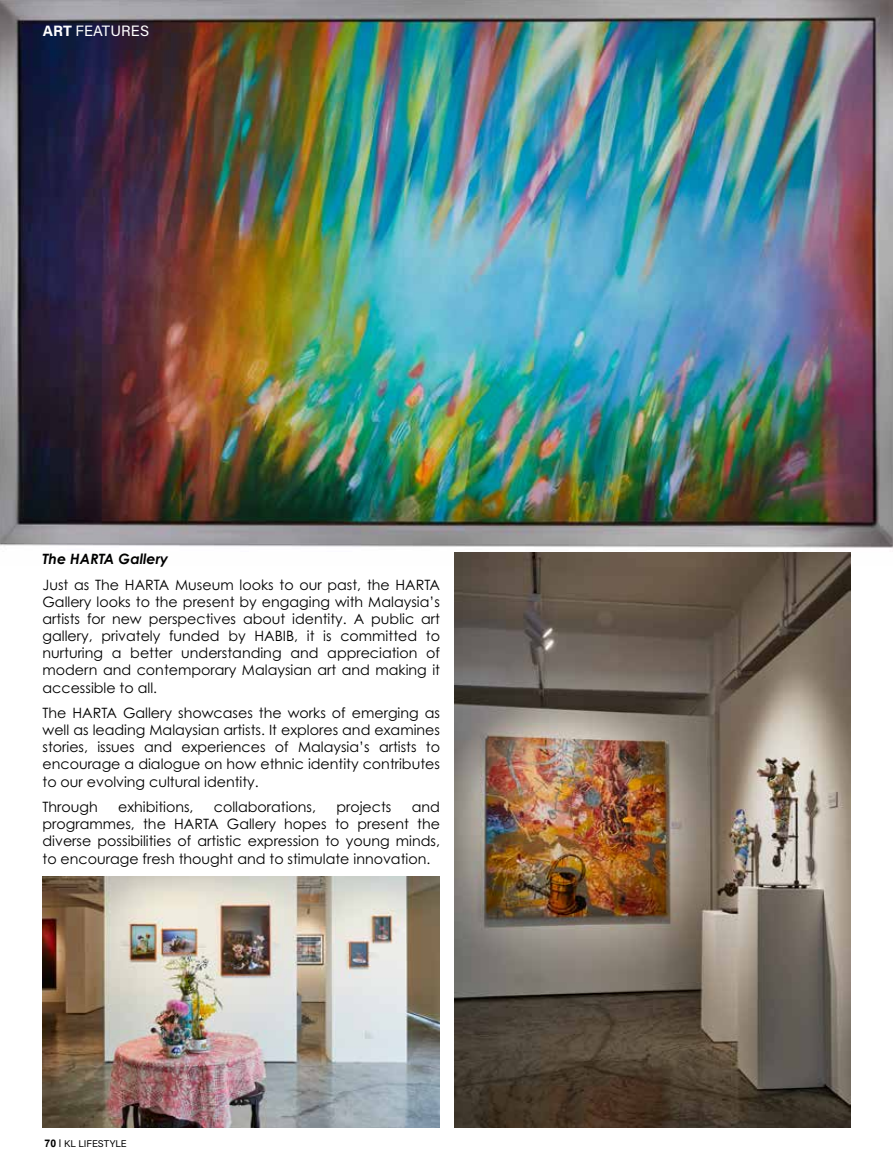
<style>
.page{position:relative;width:893px;height:1170px;background:#fff}
.page>*{position:absolute;margin:0;border:0;box-sizing:border-box;transform-origin:0 0}
.t1{font:15px "Acumin Variable Concept";letter-spacing:.005em;color:#fff}
.t2{font:14.25px/17.1px "Century Gothic Pro";color:#000;text-align:justify}
.t3{font:italic 700 14.25px "Century Gothic Pro";color:#000}
.t4{font:9.75px "Acumin Variable Concept";color:#000}
.s1{font-family:"Arial";font-weight:700;font-size:10.5px}
.s2{font-size:10.5px}
</style>
<div class="page">
<img style="left:0;top:0;width:893px;height:565px">
<img style="left:454px;top:552px;width:396px;height:575px">
<img style="left:43px;top:876px;width:397px;height:251px">
<p class="t1" style="left:43px;top:21px;width:108px">ART FEATURES</p>
<p class="t3" style="left:43px;top:550px;width:128px">The HARTA Gallery</p>
<p class="t2" style="left:43px;top:576px;width:399px">Just as The HARTA Museum looks to our past, the HARTA Gallery looks to the present by engaging with Malaysia’s artists for new perspectives about identity. A public art gallery, privately funded by HABIB, it is committed to nurturing a better understanding and appreciation of modern and contemporary Malaysian art and making it accessible to all.</p>
<p class="t2" style="left:43px;top:704px;width:399px">The HARTA Gallery showcases the works of emerging as well as leading Malaysian artists. It explores and examines stories, issues and experiences of Malaysia’s artists to encourage a dialogue on how ethnic identity contributes to our evolving cultural identity.</p>
<p class="t2" style="left:43px;top:798px;width:57px">Through</p>
<p class="t2" style="left:118px;top:798px;width:77px">exhibitions,</p>
<p class="t2" style="left:214px;top:798px;width:104px">collaborations,</p>
<p class="t2" style="left:336px;top:798px;width:57px">projects</p>
<p class="t2" style="left:43px;top:798px;width:399px;text-indent:369px">and programmes, the HARTA Gallery hopes to present the diverse possibilities of artistic expression to young minds, to encourage fresh thought and to stimulate innovation.</p>
<p class="t4" style="left:45px;top:1136px;width:84px"><span class="s1">70</span> <span class="s2">l</span> KL LIFESTYLE</p>
</div>
